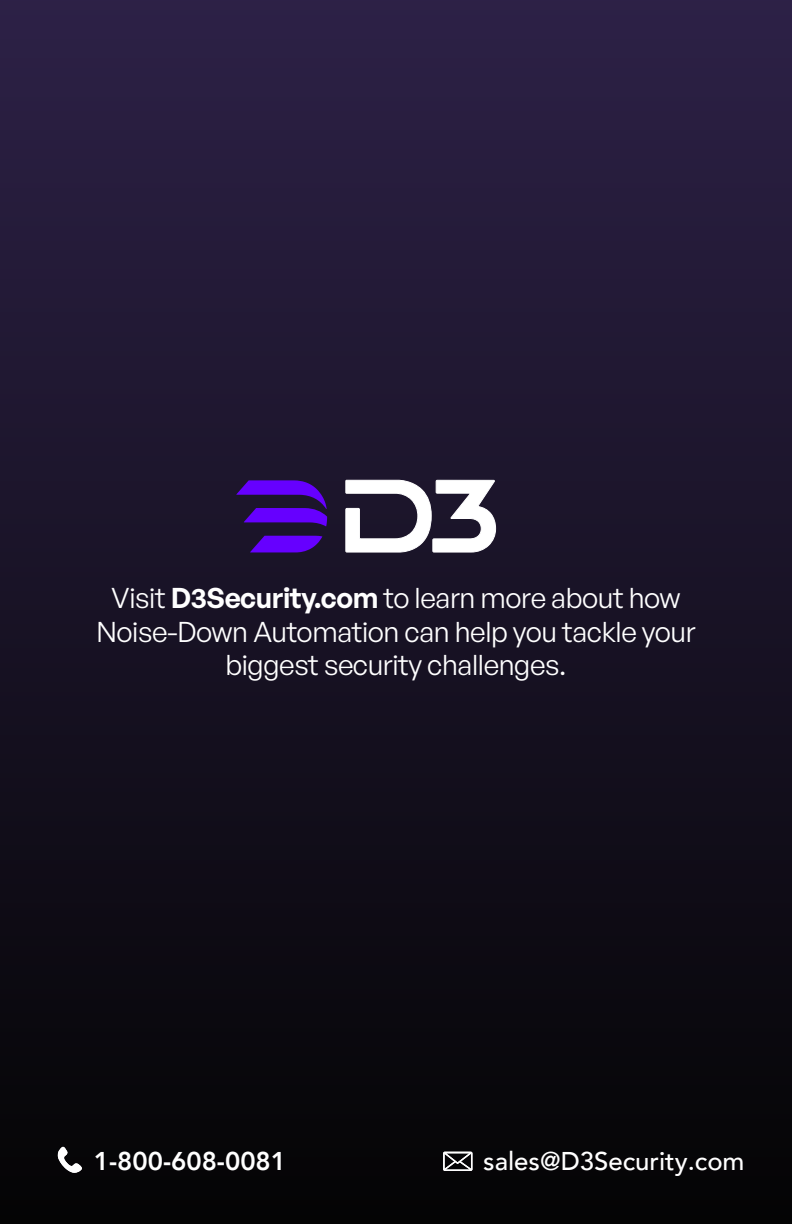
<style>
.page{position:relative;width:792px;height:1224px;background:#fff}
.page>*{position:absolute;margin:0;border:0;box-sizing:border-box;transform-origin:0 0}
.t1{font:700 28px/33.6px "General Sans Variable";letter-spacing:-.015em;color:#fff;text-align:center}
.t2{font:500 25.6px "Avenir";color:#fff}
.t3{font:800 25.6px "Avenir";color:#fff}
</style>
<div class="page">
<div style="left:0;top:0;width:792px;height:1224px;background:linear-gradient(to bottom,#2d2147,#040404)"></div>
<svg style="left:58px;top:1147px;width:26px;height:26px"></svg>
<svg style="left:443px;top:1152px;width:29px;height:19px"></svg>
<svg style="left:250px;top:536px;width:72px;height:16px"></svg>
<svg style="left:236px;top:480px;width:91px;height:46px;background:#420999"></svg>
<svg style="left:345px;top:480px;width:151px;height:73px"></svg>
<p class="t1" style="left:96px;top:581px;width:601px">Visit D3Security.com to learn more about how<br>Noise-Down Automation can help you tackle your biggest security challenges.</p>
<p class="t3" style="left:94px;top:1141px;width:194px">1-800-608-0081</p>
<p class="t2" style="left:483px;top:1139px;width:263px">sales@D3Security.com</p>
</div>
